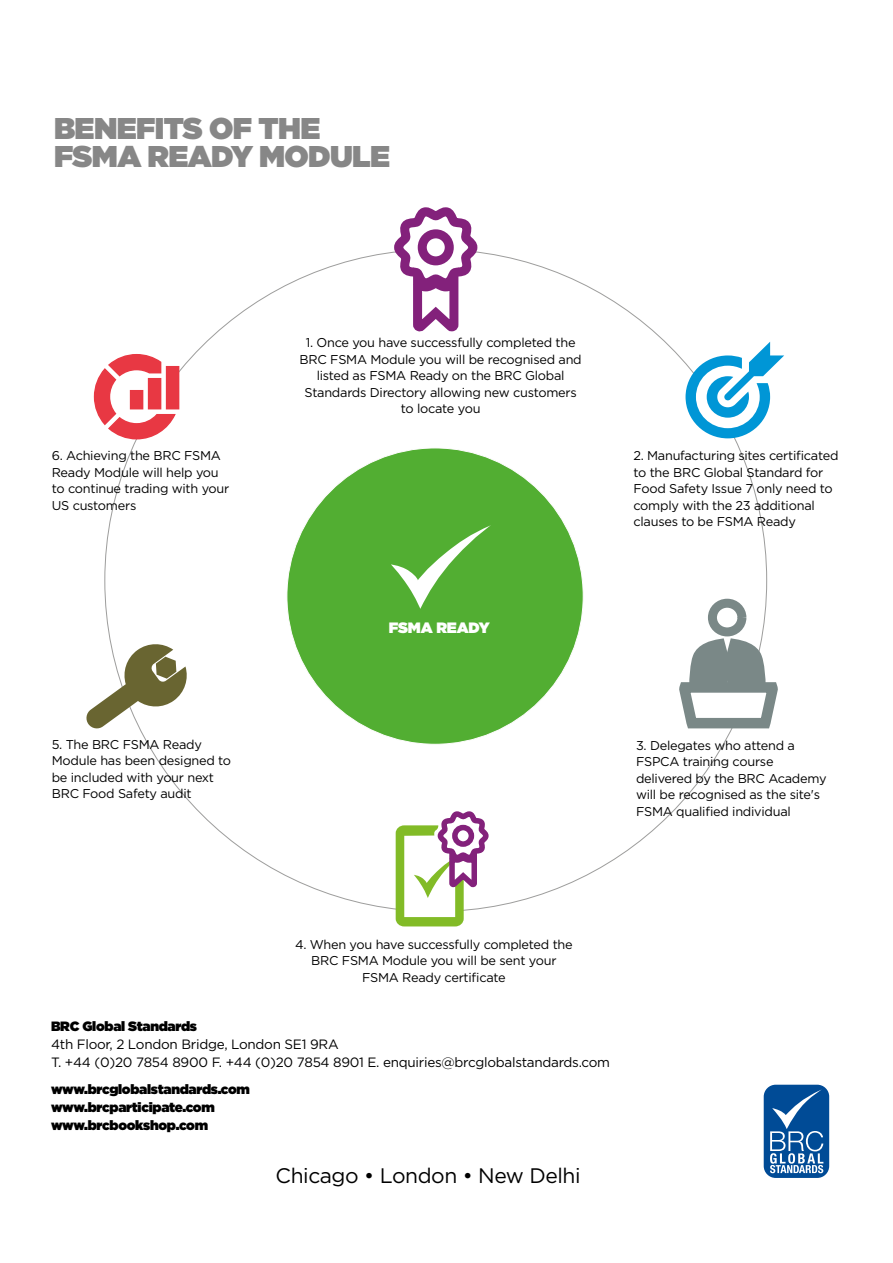
<style>
.page{position:relative;width:893px;height:1263px;background:#fff}
.page>*{position:absolute;margin:0;border:0;box-sizing:border-box;transform-origin:0 0}
.Large_Headings{font:900 30px/28.5px "Gotham";letter-spacing:-.02em;color:#878787}
.Main_text{font:21px "Gotham";letter-spacing:-.02em;color:#000}
.Small_Sub_heading{font:900 15px "Gotham";letter-spacing:-.01em;color:#fff}
.Main_text-2{font:13.5px/18px "Gotham";letter-spacing:-.02em;color:#000}
.Main_text-3{font:900 13.5px/18px "Gotham";letter-spacing:-.02em;color:#000}
.Main_text-4{font:12.75px/16.5px "Gotham";letter-spacing:-.02em;color:#000}
.s1{font-weight:900}
</style>
<div class="page">
<div style="left:764px;top:1085px;width:65px;height:93px;background:#004b96;border-radius:12px"></div>
<svg style="left:770px;top:1089px;width:53px;height:84px"></svg>
<div style="left:708px;top:599px;width:38px;height:37px;background:#fff;border:9px solid #7a8887;border-radius:50%"></div>
<svg style="left:679px;top:632px;width:99px;height:102px"></svg>
<svg style="left:86px;top:642px;width:101px;height:88px"></svg>
<div style="left:287px;top:448px;width:296px;height:296px;background:#52ae32;border-radius:50%"></div>
<svg style="left:391px;top:525px;width:100px;height:84px"></svg>
<svg style="left:388px;top:207px;width:95px;height:125px"></svg>
<svg style="left:685px;top:342px;width:99px;height:96px"></svg>
<svg style="left:93px;top:354px;width:87px;height:86px"></svg>
<svg style="left:396px;top:811px;width:96px;height:115px"></svg>
<p class="Large_Headings" style="left:54px;top:113px;width:338px">BENEFITS OF THE<br>FSMA READY MODULE</p>
<p class="Main_text-4" style="left:52px;top:447px;width:179px">6. Achieving the BRC FSMA<br>Ready Module will help you to continue trading with your<br>US customers</p>
<p class="Main_text-4" style="left:52px;top:735px;width:181px">5. The BRC FSMA Ready<br>Module has been designed to be included with your next<br>BRC Food Safety audit</p>
<p class="Main_text-4" style="left:300px;top:334px;width:284px;text-align:center">1. Once you have successfully completed the BRC FSMA Module you will be recognised and listed as FSMA Ready on the BRC Global Standards Directory allowing new customers to locate you</p>
<p class="Small_Sub_heading" style="left:389px;top:617px;width:102px">FSMA READY</p>
<p class="Main_text-4" style="left:633px;top:447px;width:206px">2. Manufacturing sites certificated to the BRC Global Standard for<br>Food Safety Issue 7 only need to comply with the 23 additional clauses to be FSMA Ready</p>
<p class="Main_text-4" style="left:636px;top:737px;width:192px">3. Delegates who attend a<br>FSPCA training course delivered by the BRC Academy will be recognised as the site's<br>FSMA qualified individual</p>
<p class="Main_text-4" style="left:295px;top:935px;width:279px;text-align:center">4. When you have successfully completed the<br>BRC FSMA Module you will be sent your<br>FSMA Ready certificate</p>
<p class="Main_text-2" style="left:51px;top:1017px;width:560px"><span class="s1">BRC Global Standards<br></span>4th Floor, 2 London Bridge, London SE1 9RA<br>T. +44 (0)20 7854 8900 F. +44 (0)20 7854 8901 E. enquiries@brcglobalstandards.com</p>
<p class="Main_text-3" style="left:51px;top:1079px;width:200px">www.brcglobalstandards.com www.brcparticipate.com www.brcbookshop.com</p>
<p class="Main_text" style="left:276px;top:1162px;width:307px">Chicago • London • New Delhi</p>
</div>
